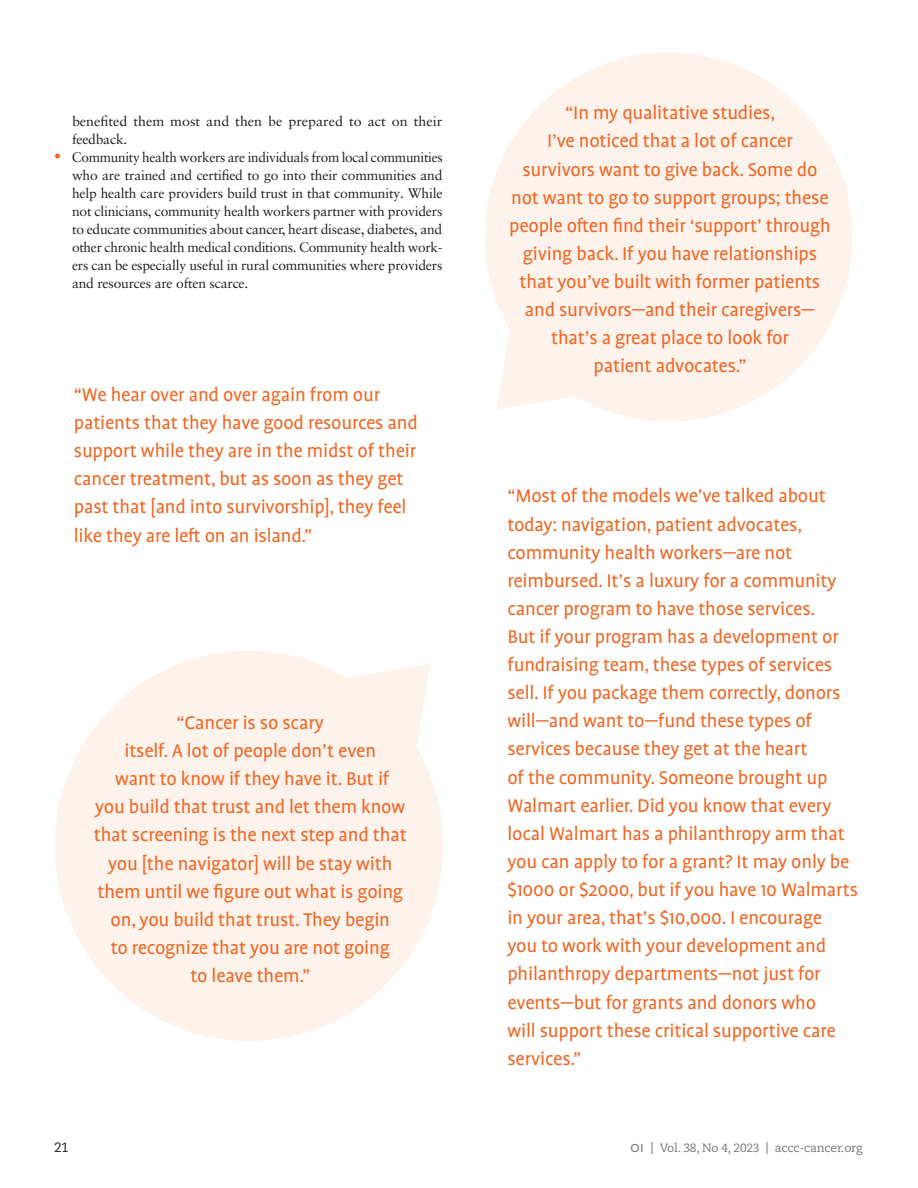
<style>
.page{position:relative;width:918px;height:1188px;background:#fff}
.page>*{position:absolute;margin:0;border:0;box-sizing:border-box;transform-origin:0 0}
.t1{font:21px/28px "Profile Pro";letter-spacing:-.01em;color:#f26522}
.t2{font:13.8px/18px "Sabon LT Pro";letter-spacing:-.015em;color:#231f20}
.t3{font:13.5px "Caecilia LT Pro 55 Roman";color:#231f20}
.t4{font:12px "Caecilia LT Pro 55 Roman";letter-spacing:-.02em;color:#76787b}
.s1{font-size:14.25px;color:#f26522}
.s2{font-family:"Proxima Nova";font-weight:500}
.s3{font-family:"Caecilia LT Pro 75";font-weight:700}
</style>
<div class="page">
<svg style="left:55px;top:651px;width:388px;height:390px;fill:#fdf2ec"></svg>
<svg style="left:485px;top:53px;width:367px;height:369px;fill:#fdf2ec"></svg>
<p class="t2" style="left:72px;top:112px;width:372px">benefited them most and then be prepared to act on their feedback.</p>
<p class="t2" style="left:72px;top:148px;width:372px;text-align:justify;text-indent:-18px"><span class="s1">•</span> Community health workers are individuals from local communities who are trained and certified to go into their communities and help health care providers build trust in that community. While not clinicians, community health workers partner with providers to educate communities about cancer, heart disease, diabetes, and other chronic health medical conditions. Community health work&shy;ers can be especially useful in rural communities where providers and resources are often scarce.</p>
<p class="t1" style="left:74px;top:381px;width:346px">“We hear over and over again from our patients that they have good resources and support while they are in the midst of their cancer treatment, but as soon as they get past that [and into survivorship], they feel like they are left on an island.”</p>
<p class="t1" style="left:94px;top:709px;width:315px;text-align:center">“Cancer is so scary<br>itself. A lot of people don’t even<br>want to know if they have it. But if<br>you build that trust and let them know that screening is the next step and that you [the navigator] will be stay with them until we figure out what is going on, you build that trust. They begin<br>to recognize that you are not going<br>to leave them.”</p>
<p class="t1" style="left:509px;top:100px;width:323px;text-align:center">“In my qualitative studies,<br>I’ve noticed that a lot of cancer survivors want to give back. Some do not want to go to support groups; these people often find their ‘support’ through giving back. If you have relationships that you’ve built with former patients and survivors—and their caregivers— that’s a great place to look for<br>patient advocates.”</p>
<p class="t1" style="left:507px;top:483px;width:352px">“Most of the models we’ve talked about today: navigation, patient advocates, community health workers—are not reimbursed. It’s a luxury for a community cancer program to have those services.<br>But if your program has a development or fundraising team, these types of services sell. If you package them correctly, donors will—and want to—fund these types of services because they get at the heart<br>of the community. Someone brought up Walmart earlier. Did you know that every local Walmart has a philanthropy arm that you can apply to for a grant? It may only be $1000 or $2000, but if you have 10 Walmarts in your area, that’s $10,000. I encourage<br>you to work with your development and philanthropy departments—not just for events—but for grants and donors who<br>will support these critical supportive care services.”</p>
<p class="t3" style="left:54px;top:1138px;width:16px">21</p>
<p class="t4" style="left:631px;top:1140px;width:233px"><span class="s2">OI</span> <span class="s3">|</span> Vol. 38, No 4, 2023 <span class="s3">|</span> accc-cancer.org</p>
</div>
